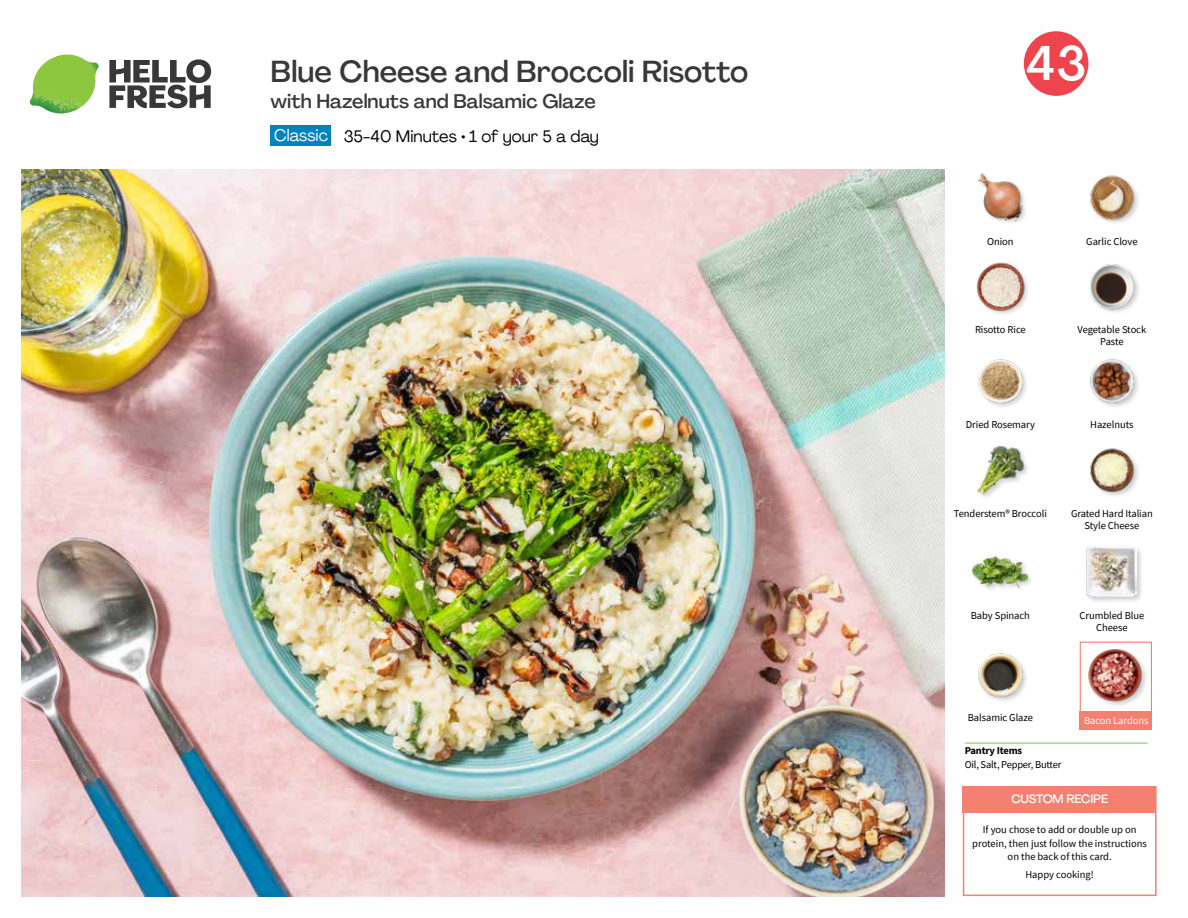
<style>
.page{position:relative;width:1188px;height:918px;background:#fff}
.page>*{position:absolute;margin:0;border:0;box-sizing:border-box;transform-origin:0 0}
.t1{font:500 48px "Agrandir";color:#fff}
.t2{font:500 30px "Agrandir";color:#383839}
.t3{font:500 19.5px "Agrandir";color:#383839}
.t4{font:16.5px "Agrandir";color:#000}
.t5{font:500 12px "Agrandir";letter-spacing:-.01em;color:#fff}
.t6{font:10.5px/12px "Source Sans Pro";letter-spacing:-.005em;color:#000;text-align:center}
.t7{font:10.5px "Source Sans Pro";letter-spacing:-.005em;color:#fff}
.t8{font:700 10.5px "Source Sans Pro";letter-spacing:-.02em;color:#000}
.s1{color:#fff}
</style>
<div class="page">
<svg style="left:109px;top:59px;width:102px;height:49px"></svg>
<img style="left:30px;top:55px;width:69px;height:59px">
<img style="left:21px;top:170px;width:924px;height:727px">
<hr style="left:965px;top:743px;width:183px;height:1px;background:#82c341">
<div style="left:1080px;top:642px;width:72px;height:72px;border:1px solid #f48070"></div>
<div style="left:1080px;top:711px;width:72px;height:18px;background:#f48070"></div>
<div style="left:963px;top:786px;width:194px;height:110px;border:2px solid #f48070"></div>
<div style="left:963px;top:786px;width:193px;height:27px;background:#f48070"></div>
<div style="left:271px;top:126px;width:60px;height:20px;background:#0083be"></div>
<div style="left:971px;top:555px;width:64px;height:40px;background:#000;opacity:.2"></div>
<img style="left:973px;top:555px;width:55px;height:40px">
<img style="left:978px;top:653px;width:48px;height:48px">
<div style="left:1088px;top:647px;width:61px;height:61px;background:#000;opacity:.2"></div>
<img style="left:1088px;top:647px;width:56px;height:57px">
<div style="left:1085px;top:545px;width:59px;height:59px;background:#000;opacity:.2"></div>
<img style="left:1086px;top:547px;width:50px;height:50px">
<img style="left:978px;top:359px;width:48px;height:48px">
<img style="left:977px;top:445px;width:50px;height:52px">
<img style="left:1090px;top:448px;width:48px;height:48px">
<img style="left:1090px;top:359px;width:48px;height:48px">
<img style="left:977px;top:173px;width:48px;height:50px">
<img style="left:976px;top:262px;width:52px;height:52px">
<img style="left:1089px;top:264px;width:50px;height:49px">
<img style="left:1090px;top:175px;width:48px;height:48px">
<svg style="left:1023px;top:31px;width:66px;height:65px"></svg>
<h2 class="t2" style="left:271px;top:53px;width:479px">Blue Cheese and Broccoli Risotto</h2>
<h3 class="t3" style="left:271px;top:89px;width:327px">with Hazelnuts and Balsamic Glaze</h3>
<h3 class="t4" style="left:274px;top:126px;width:326px"><span class="s1">Classic</span> 35-40 Minutes ◘• 1 of your 5 a day</h3>
<h1 class="t1" style="left:1026px;top:34px;width:61px">43</h1>
<p class="t6" style="left:987px;top:235px;width:28px">Onion</p>
<p class="t6" style="left:1086px;top:235px;width:53px">Garlic Clove</p>
<p class="t6" style="left:975px;top:324px;width:52px">Risotto Rice</p>
<p class="t6" style="left:1078px;top:324px;width:70px">Vegetable Stock<br>Paste</p>
<p class="t6" style="left:966px;top:419px;width:71px">Dried Rosemary</p>
<p class="t6" style="left:1090px;top:419px;width:45px">Hazelnuts</p>
<p class="t6" style="left:954px;top:508px;width:95px">Tenderstem® Broccoli</p>
<p class="t6" style="left:1071px;top:508px;width:83px">Grated Hard Italian<br>Style Cheese</p>
<p class="t6" style="left:971px;top:609px;width:61px">Baby Spinach</p>
<p class="t6" style="left:1080px;top:609px;width:66px">Crumbled Blue<br>Cheese</p>
<p class="t6" style="left:968px;top:712px;width:67px">Balsamic Glaze</p>
<p class="t8" style="left:965px;top:743px;width:59px">Pantry Items</p>
<p class="t6" style="left:965px;top:759px;width:98px">Oil, Salt, Pepper, Butter</p>
<p class="t7" style="left:1084px;top:713px;width:66px">Bacon Lardons</p>
<p class="t5" style="left:1011px;top:791px;width:98px">CUSTOM RECIPE</p>
<p class="t6" style="left:972px;top:823px;width:176px;line-height:13.5px">If you chose to add or double up on protein, then just follow the instructions on the back of this card.</p>
<p class="t6" style="left:1025px;top:868px;width:70px">Happy cooking!</p>
</div>
